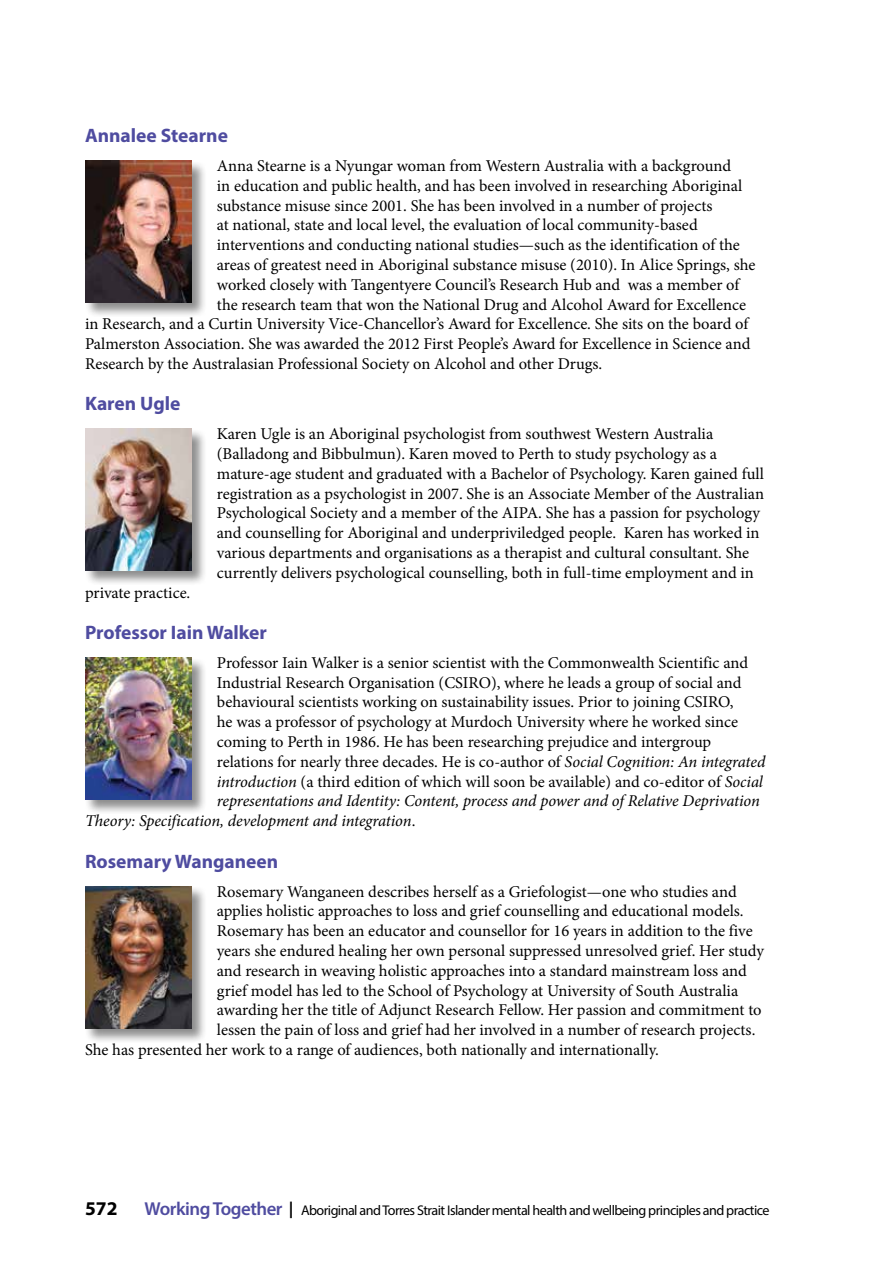
<style>
.page{position:relative;width:893px;height:1263px;background:#fff}
.page>*{position:absolute;margin:0;border:0;box-sizing:border-box;transform-origin:0 0}
.t1{font:700 19.5px "Myriad Pro";color:#4f4ca0}
.t2{font:700 19.5px "Myriad Pro";color:#000}
.t3{font:16.5px/19.8px "Minion Pro";letter-spacing:-.005em;color:#000}
.t4{font:italic 16.5px "Minion Pro";letter-spacing:-.01em;color:#000}
.t5{font:14.1px "Myriad Pro";letter-spacing:-.04em;color:#000}
.s1{font-style:italic}
.s2{font-style:normal}
.s3{font-weight:600;font-size:18.75px;color:#4f4ca0}
.s4{font-weight:700;font-size:16.5px}
</style>
<div class="page">
<div style="left:84px;top:885px;width:123px;height:159px;background:#000;opacity:.45"></div>
<img style="left:85px;top:886px;width:106px;height:142px">
<div style="left:84px;top:428px;width:123px;height:158px;background:#000;opacity:.45"></div>
<img style="left:85px;top:428px;width:106px;height:142px">
<div style="left:84px;top:657px;width:123px;height:158px;background:#000;opacity:.45"></div>
<img style="left:85px;top:658px;width:106px;height:142px">
<div style="left:84px;top:160px;width:123px;height:158px;background:#000;opacity:.45"></div>
<img style="left:85px;top:161px;width:106px;height:141px">
<p class="t1" style="left:85px;top:123px;width:144px">Annalee Stearne</p>
<p class="t3" style="left:217px;top:156px;width:516px">Anna Stearne is a Nyungar woman from Western Australia with a background</p>
<p class="t3" style="left:217px;top:176px;width:527px">in education and public health, and has been involved in researching Aboriginal</p>
<p class="t3" style="left:217px;top:195px;width:497px">substance misuse since 2001. She has been involved in a number of projects</p>
<p class="t3" style="left:217px;top:215px;width:482px">at national, state and local level, the evaluation of local community-based</p>
<p class="t3" style="left:217px;top:235px;width:525px">interventions and conducting national studies—such as the identification of the</p>
<p class="t3" style="left:217px;top:255px;width:540px">areas of greatest need in Aboriginal substance misuse (2010). In Alice Springs, she</p>
<p class="t3" style="left:217px;top:275px;width:524px">worked closely with Tangentyere Council’s Research Hub and was a member of</p>
<p class="t3" style="left:217px;top:294px;width:531px">the research team that won the National Drug and Alcohol Award for Excellence</p>
<p class="t3" style="left:85px;top:314px;width:665px">in Research, and a Curtin University Vice-Chancellor’s Award for Excellence. She sits on the board of</p>
<p class="t3" style="left:85px;top:334px;width:667px">Palmerston Association. She was awarded the 2012 First People’s Award for Excellence in Science and</p>
<p class="t3" style="left:85px;top:354px;width:519px">Research by the Australasian Professional Society on Alcohol and other Drugs.</p>
<p class="t1" style="left:85px;top:391px;width:97px">Karen Ugle</p>
<p class="t3" style="left:217px;top:424px;width:549px">Karen Ugle is an Aboriginal psychologist from southwest Western Australia (Balladong and Bibbulmun). Karen moved to Perth to study psychology as a mature-age student and graduated with a Bachelor of Psychology. Karen gained full registration as a psychologist in 2007. She is an Associate Member of the Australian Psychological Society and a member of the AIPA. She has a passion for psychology and counselling for Aboriginal and underpriviledged people. Karen has worked in various departments and organisations as a therapist and cultural consultant. She currently delivers psychological counselling, both in full-time employment and in</p>
<p class="t3" style="left:85px;top:582px;width:107px">private practice.</p>
<p class="t1" style="left:85px;top:620px;width:183px">Professor Iain Walker</p>
<p class="t3" style="left:217px;top:653px;width:533px">Professor Iain Walker is a senior scientist with the Commonwealth Scientific and</p>
<p class="t3" style="left:217px;top:672px;width:526px">Industrial Research Organisation (CSIRO), where he leads a group of social and</p>
<p class="t3" style="left:217px;top:692px;width:518px">behavioural scientists working on sustainability issues. Prior to joining CSIRO,</p>
<p class="t3" style="left:217px;top:712px;width:523px">he was a professor of psychology at Murdoch University where he worked since</p>
<p class="t3" style="left:217px;top:732px;width:496px">coming to Perth in 1986. He has been researching prejudice and intergroup</p>
<p class="t3" style="left:217px;top:752px;width:550px">relations for nearly three decades. He is co-author of <span class="s1">Social Cognition: An integrated</span></p>
<p class="t3" style="left:217px;top:771px;width:548px"><span class="s1">introduction</span> (a third edition of which will soon be available) and co-editor of <span class="s1">Social</span></p>
<p class="t4" style="left:217px;top:790px;width:545px">representations and Identity: Content, process and power and of Relative Deprivation</p>
<p class="t4" style="left:85px;top:810px;width:332px">Theory: Specification, development and integration<span class="s2">.</span></p>
<p class="t1" style="left:85px;top:848px;width:195px">Rosemary Wanganeen</p>
<p class="t3" style="left:217px;top:881px;width:521px">Rosemary Wanganeen describes herself as a Griefologist—one who studies and</p>
<p class="t3" style="left:217px;top:901px;width:528px">applies holistic approaches to loss and grief counselling and educational models.</p>
<p class="t3" style="left:217px;top:921px;width:537px">Rosemary has been an educator and counsellor for 16 years in addition to the five</p>
<p class="t3" style="left:217px;top:941px;width:549px">years she endured healing her own personal suppressed unresolved grief. Her study</p>
<p class="t3" style="left:217px;top:960px;width:531px">and research in weaving holistic approaches into a standard mainstream loss and</p>
<p class="t3" style="left:217px;top:980px;width:523px">grief model has led to the School of Psychology at University of South Australia</p>
<p class="t3" style="left:217px;top:1000px;width:546px">awarding her the title of Adjunct Research Fellow. Her passion and commitment to</p>
<p class="t3" style="left:217px;top:1020px;width:540px">lessen the pain of loss and grief had her involved in a number of research projects.</p>
<p class="t3" style="left:85px;top:1040px;width:575px">She has presented her work to a range of audiences, both nationally and internationally.</p>
<p class="t2" style="left:85px;top:1196px;width:34px">572</p>
<p class="t5" style="left:145px;top:1202px;width:626px"><span class="s3">Working Together</span> <span class="s4">|</span> Aboriginal and Torres Strait Islander mental health and wellbeing principles and practice</p>
</div>
